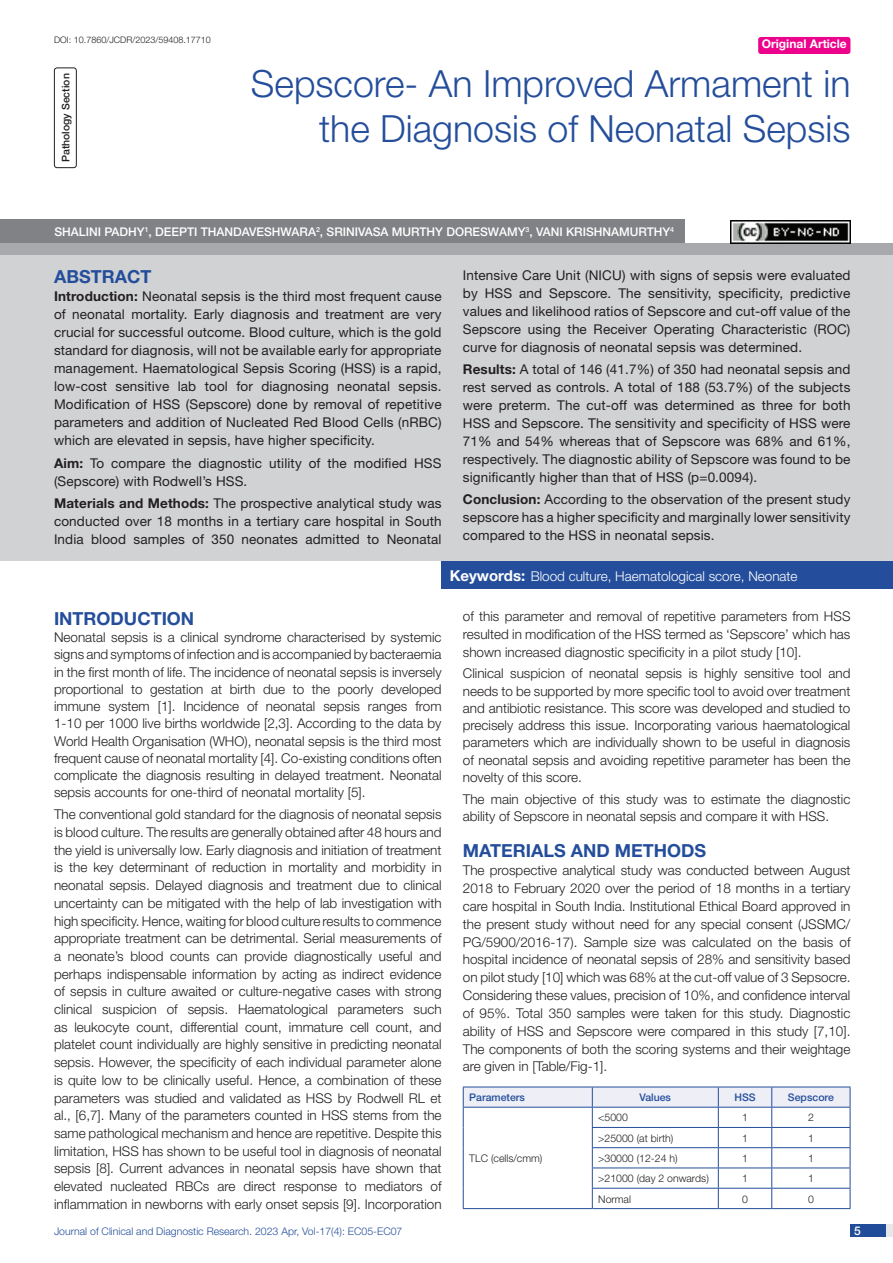
<style>
.page{position:relative;width:893px;height:1263px;background:#fff}
.page>*{position:absolute;margin:0;border:0;box-sizing:border-box;transform-origin:0 0}
.t1{font:300 37.5px/45px "Helvetica Neue";color:#244e9b;text-align:right}
.Heading{font:700 18px "Helvetica Neue";color:#244e9b}
.Abstract_head{font:700 18px "Helvetica Neue";color:#244e9b}
.Body_text{font:300 13.5px/17.7px "Helvetica Neue";color:#231f20;text-align:justify}
.Abstract_Text{font:13.5px/18px "Helvetica Neue";letter-spacing:.01em;color:#231f20;text-align:justify}
.Key_words{font:300 13.5px "Helvetica Neue";color:#fff}
.Author{font:500 12px "Helvetica Neue";color:#fff}
.t2{font:700 12px "Helvetica Neue";color:#fff}
.tb_txt{font:300 10.5px "Helvetica Neue";color:#231f20}
.t3{font:300 10.5px "Helvetica Neue";color:#244e9b}
.tb_head{font:500 10.5px "Helvetica Neue";color:#244e9b}
.section{font:500 10.5px "Helvetica Neue";color:#231f20}
.DOI{font:300 9px "Helvetica Neue";color:#231f20}
.s1{font-weight:700}
.s2{font-weight:700;font-size:15px}
</style>
<div class="page">
<div style="left:850px;top:1224px;width:43px;height:13px;background:#e6e7e9"></div>
<div style="left:850px;top:1224px;width:35px;height:13px;background:#214c99"></div>
<div style="left:758px;top:37px;width:92px;height:17px;background:#ed028c;border-radius:3px"></div>
<div style="left:54px;top:68px;width:23px;height:100px;border:1px solid #231f20;border-radius:3px"></div>
<div style="left:0;top:243px;width:893px;height:12px;background:#a8a9ad"></div>
<div style="left:0;top:219px;width:684px;height:24px;background:#808285"></div>
<div style="left:0;top:255px;width:893px;height:306px;background:#d1d2d4"></div>
<div style="left:442px;top:561px;width:451px;height:28px;background:#244e9b"></div>
<img style="left:730px;top:221px;width:120px;height:22px">
<svg style="left:463px;top:1087px;width:388px;height:121px"></svg>
<hr style="left:463px;top:1208px;width:129px;height:1px;background:#244e9b">
<hr style="left:592px;top:1208px;width:126px;height:1px;background:#244e9b">
<hr style="left:718px;top:1208px;width:54px;height:1px;background:#244e9b">
<hr style="left:772px;top:1208px;width:78px;height:1px;background:#244e9b">
<p class="DOI" style="left:54px;top:35px;width:158px">DOI: 10.7860/JCDR/2023/59408.17710</p>
<p class="t2" style="left:762px;top:37px;width:87px">Original Article</p>
<p class="section" style="left:59px;top:162px;width:90px;rotate:-90deg">PATHOLOGY SECTION</p>
<p class="t1" style="left:251px;top:60px;width:601px">Sepscore- An Improved Armament in the Diagnosis of Neonatal Sepsis</p>
<p class="Author" style="left:54px;top:224px;width:621px">SHALINI PADHY<sup>1</sup>, DEEPTI THANDAVESHWARA<sup>2</sup>, SRINIVASA MURTHY DORESWAMY<sup>3</sup>, VANI KRISHNAMURTHY<sup>4</sup></p>
<p class="Abstract_head" style="left:54px;top:266px;width:99px">ABSTRACT</p>
<p class="Abstract_Text" style="left:54px;top:287px;width:389px"><span class="s1">Introduction:</span> Neonatal sepsis is the third most frequent cause of neonatal mortality. Early diagnosis and treatment are very crucial for successful outcome. Blood culture, which is the gold standard for diagnosis, will not be available early for appropriate management. Haematological Sepsis Scoring (HSS) is a rapid, low-cost sensitive lab tool for diagnosing neonatal sepsis.<br>Modification of HSS (Sepscore) done by removal of repetitive parameters and addition of Nucleated Red Blood Cells (nRBC) which are elevated in sepsis, have higher specificity.</p>
<p class="Abstract_Text" style="left:54px;top:454px;width:389px"><span class="s1">Aim:</span> To compare the diagnostic utility of the modified HSS (Sepscore) with Rodwell’s HSS.</p>
<p class="Abstract_Text" style="left:54px;top:494px;width:389px"><span class="s1">Materials and Methods:</span> The prospective analytical study was conducted over 18 months in a tertiary care hospital in South India blood samples of 350 neonates admitted to Neonatal</p>
<p class="Abstract_Text" style="left:463px;top:266px;width:389px">Intensive Care Unit (NICU) with signs of sepsis were evaluated by HSS and Sepscore. The sensitivity, specificity, predictive values and likelihood ratios of Sepscore and cut-off value of the Sepscore using the Receiver Operating Characteristic (ROC) curve for diagnosis of neonatal sepsis was determined.</p>
<p class="Abstract_Text" style="left:463px;top:360px;width:389px"><span class="s1">Results:</span> A total of 146 (41.7%) of 350 had neonatal sepsis and rest served as controls. A total of 188 (53.7%) of the subjects were preterm. The cut-off was determined as three for both HSS and Sepscore. The sensitivity and specificity of HSS were 71% and 54% whereas that of Sepscore was 68% and 61%, respectively. The diagnostic ability of Sepscore was found to be significantly higher than that of HSS (p=0.0094).</p>
<p class="Abstract_Text" style="left:463px;top:490px;width:389px"><span class="s1">Conclusion:</span> According to the observation of the present study sepscore has a higher specificity and marginally lower sensitivity compared to the HSS in neonatal sepsis.</p>
<p class="Key_words" style="left:450px;top:568px;width:349px"><span class="s2">Keywords:</span> Blood culture, Haematological score, Neonate</p>
<p class="Heading" style="left:54px;top:607px;width:142px">INTRODUCTION</p>
<p class="Body_text" style="left:54px;top:628px;width:389px;line-height:17.2px">Neonatal sepsis is a clinical syndrome characterised by systemic signs and symptoms of infection and is accompanied by bacteraemia in the first month of life. The incidence of neonatal sepsis is inversely proportional to gestation at birth due to the poorly developed immune system [1]. Incidence of neonatal sepsis ranges from 1-10 per 1000 live births worldwide [2,3]. According to the data by World Health Organisation (WHO), neonatal sepsis is the third most frequent cause of neonatal mortality [4]. Co-existing conditions often complicate the diagnosis resulting in delayed treatment. Neonatal sepsis accounts for one-third of neonatal mortality [5].</p>
<p class="Body_text" style="left:54px;top:805px;width:389px">The conventional gold standard for the diagnosis of neonatal sepsis is blood culture. The results are generally obtained after 48 hours and the yield is universally low. Early diagnosis and initiation of treatment is the key determinant of reduction in mortality and morbidity in neonatal sepsis. Delayed diagnosis and treatment due to clinical uncertainty can be mitigated with the help of lab investigation with high specificity. Hence, waiting for blood culture results to commence appropriate treatment can be detrimental. Serial measurements of a neonate’s blood counts can provide diagnostically useful and perhaps indispensable information by acting as indirect evidence of sepsis in culture awaited or culture-negative cases with strong clinical suspicion of sepsis. Haematological parameters such as leukocyte count, differential count, immature cell count, and platelet count individually are highly sensitive in predicting neonatal sepsis. However, the specificity of each individual parameter alone is quite low to be clinically useful. Hence, a combination of these parameters was studied and validated as HSS by Rodwell RL et al., [6,7]. Many of the parameters counted in HSS stems from the same pathological mechanism and hence are repetitive. Despite this limitation, HSS has shown to be useful tool in diagnosis of neonatal sepsis [8]. Current advances in neonatal sepsis have shown that elevated nucleated RBCs are direct response to mediators of inflammation in newborns with early onset sepsis [9]. Incorporation</p>
<p class="Body_text" style="left:463px;top:607px;width:389px">of this parameter and removal of repetitive parameters from HSS resulted in modification of the HSS termed as ‘Sepscore’ which has shown increased diagnostic specificity in a pilot study [10].</p>
<p class="Body_text" style="left:463px;top:665px;width:389px;line-height:17.2px">Clinical suspicion of neonatal sepsis is highly sensitive tool and needs to be supported by more specific tool to avoid over treatment and antibiotic resistance. This score was developed and studied to precisely address this issue. Incorporating various haematological parameters which are individually shown to be useful in diagnosis of neonatal sepsis and avoiding repetitive parameter has been the novelty of this score.</p>
<p class="Body_text" style="left:463px;top:790px;width:389px">The main objective of this study was to estimate the diagnostic ability of Sepscore in neonatal sepsis and compare it with HSS.</p>
<p class="Heading" style="left:463px;top:840px;width:245px">MATERIALS AND METHODS</p>
<p class="Body_text" style="left:463px;top:861px;width:389px">The prospective analytical study was conducted between August 2018 to February 2020 over the period of 18 months in a tertiary care hospital in South India. Institutional Ethical Board approved in the present study without need for any special consent (JSSMC/ PG/5900/2016-17). Sample size was calculated on the basis of hospital incidence of neonatal sepsis of 28% and sensitivity based on pilot study [10] which was 68% at the cut-off value of 3 Sepsocre.<br>Considering these values, precision of 10%, and confidence interval of 95%. Total 350 samples were taken for this study. Diagnostic ability of HSS and Sepscore were compared in this study [7,10].<br>The components of both the scoring systems and their weightage are given in [Table/Fig-1].</p>
<p class="tb_head" style="left:469px;top:1091px;width:57px">PARAMETERS</p>
<p class="tb_head" style="left:640px;top:1091px;width:33px">VALUES</p>
<p class="tb_head" style="left:734px;top:1091px;width:23px">HSS</p>
<p class="tb_head" style="left:788px;top:1091px;width:47px">SEPSCORE</p>
<p class="tb_txt" style="left:469px;top:1152px;width:75px">TLC (cells/cmm)</p>
<p class="tb_txt" style="left:598px;top:1111px;width:31px">&lt;5000</p>
<p class="tb_txt" style="left:742px;top:1111px;width:7px">1</p>
<p class="tb_txt" style="left:808px;top:1111px;width:7px">2</p>
<p class="tb_txt" style="left:598px;top:1131px;width:76px">&gt;25000 (at birth)</p>
<p class="tb_txt" style="left:742px;top:1131px;width:7px">1</p>
<p class="tb_txt" style="left:808px;top:1131px;width:7px">1</p>
<p class="tb_txt" style="left:598px;top:1152px;width:81px">&gt;30000 (12-24 h)</p>
<p class="tb_txt" style="left:742px;top:1152px;width:7px">1</p>
<p class="tb_txt" style="left:808px;top:1152px;width:7px">1</p>
<p class="tb_txt" style="left:598px;top:1172px;width:112px">&gt;21000 (day 2 onwards)</p>
<p class="tb_txt" style="left:742px;top:1172px;width:7px">1</p>
<p class="tb_txt" style="left:808px;top:1172px;width:7px">1</p>
<p class="tb_txt" style="left:598px;top:1192px;width:34px">Normal</p>
<p class="tb_txt" style="left:742px;top:1192px;width:7px">0</p>
<p class="tb_txt" style="left:808px;top:1192px;width:7px">0</p>
<p class="t3" style="left:54px;top:1225px;width:350px">Journal of Clinical and Diagnostic Research. 2023 Apr, Vol-17(4): EC05-EC07</p>
<p class="Author" style="left:854px;top:1223px;width:8px">5</p>
</div>
